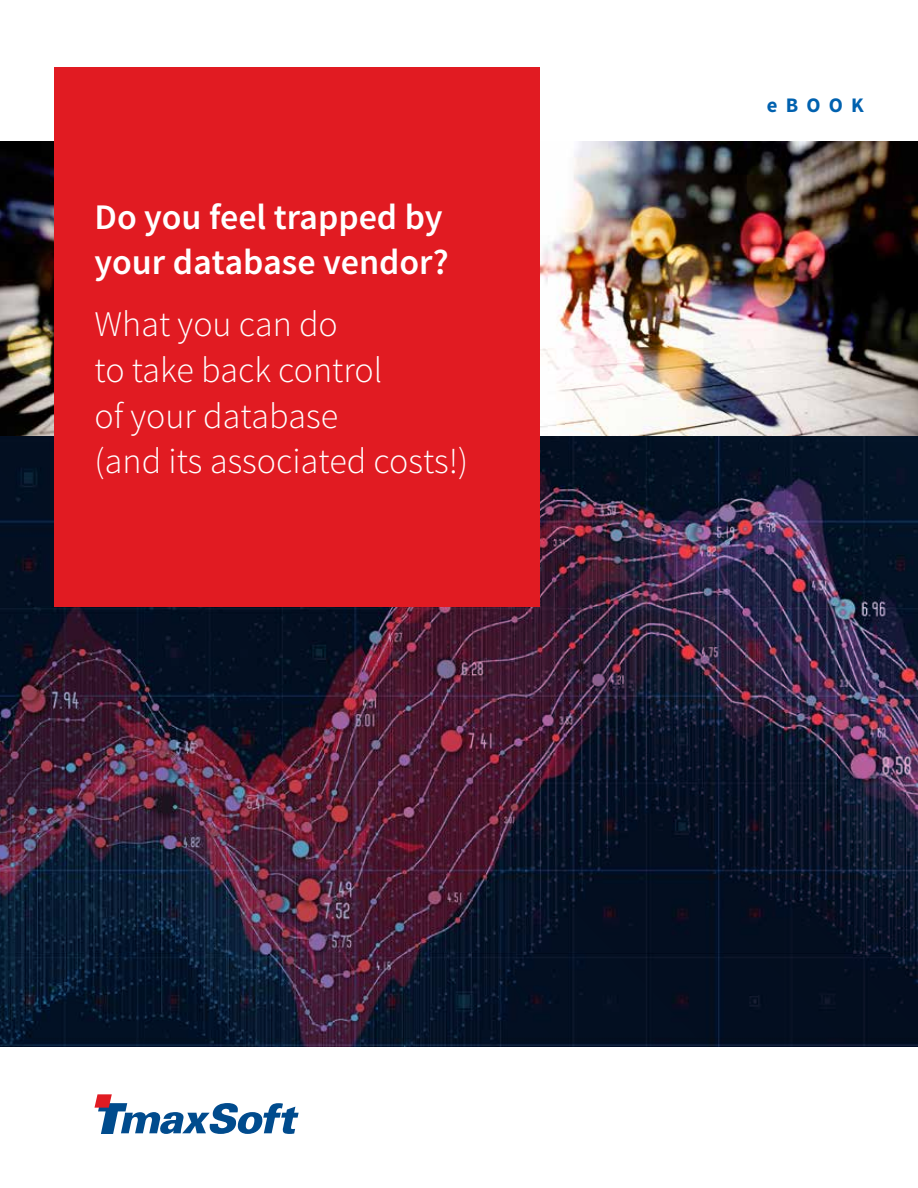
<style>
.page{position:relative;width:918px;height:1188px;background:#fff}
.page>*{position:absolute;margin:0;border:0;box-sizing:border-box;transform-origin:0 0}
.t1{font:300 36px/45.6px "Source Sans Pro";color:#fff}
.t2{font:600 36px/45.6px "Source Sans Pro";color:#fff}
.t3{font:700 20.7px "Source Sans Pro";letter-spacing:.4em;color:#0061af}
</style>
<div class="page">
<img style="left:0;top:436px;width:918px;height:610px">
<img style="left:0;top:142px;width:54px;height:294px">
<img style="left:540px;top:142px;width:378px;height:294px">
<div style="left:54px;top:68px;width:486px;height:540px;background:#e11b22"></div>
<svg style="left:95px;top:1094px;width:204px;height:40px"></svg>
<p class="t2" style="left:94px;top:195px;width:356px">Do you feel trapped by your database vendor?</p>
<p class="t1" style="left:94px;top:302px;width:375px">What you can do<br>to take back control<br>of your database<br>(and its associated costs!)</p>
<p class="t3" style="left:767px;top:92px;width:99px">eBOOK</p>
</div>
